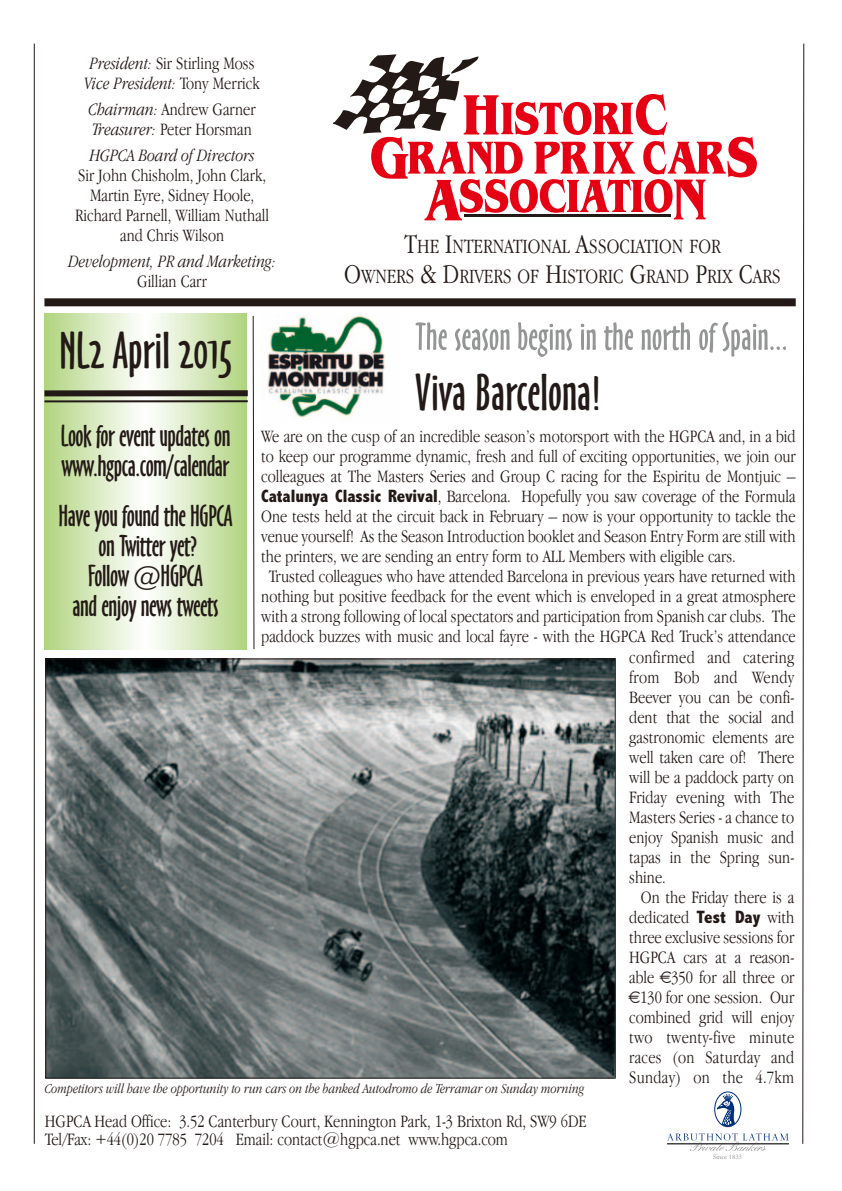
<style>
.page{position:relative;width:842px;height:1191px;background:#fff}
.page>*{position:absolute;margin:0;border:0;box-sizing:border-box;transform-origin:0 0}
.t1{font:48px "Oz Handicraft BT";color:#231916}
.t2{font:28px/30px "Oz Handicraft BT";letter-spacing:-.02em;color:#231916}
.t3{font:300 condensed 21px/30px "Garamond IT Cby BT";color:#231916;text-align:center}
.t4{font:300 condensed 18px/20px "Garamond IT Cby BT";color:#231916;text-align:center}
.t5{font:italic 300 condensed 18px "Garamond IT Cby BT";color:#231916}
.t6{font:italic 300 condensed 14px "Garamond IT Cby BT";color:#231916}
.t7{font:6.8px "Garamond";color:#898989}
.s1{font-style:italic}
.s2{font-size:28px}
.s3{font-family:"Abadi";font-weight:800}
</style>
<div class="page">
<img style="left:44px;top:314px;width:203px;height:335px">
<svg style="left:333px;top:54px;width:424px;height:166px"></svg>
<hr style="left:464px;top:215px;width:206px;height:2px;background:#231916">
<div style="left:44px;top:298px;width:752px;height:8px;background:#231916"></div>
<hr style="left:34px;top:44px;width:1px;height:1099px;background:#231916">
<svg style="left:802px;top:43px;width:3px;height:1101px"></svg>
<svg style="left:252px;top:315px;width:3px;height:335px"></svg>
<div style="left:44px;top:390px;width:204px;height:6px;background:#231916"></div>
<hr style="left:44px;top:400px;width:204px;height:2px;background:#231916">
<div style="left:714px;top:1091px;width:27px;height:36px;border:1px solid #00307c;border-radius:50%"></div>
<svg style="left:716px;top:1093px;width:19px;height:34px"></svg>
<svg style="left:667px;top:1133px;width:122px;height:18px"></svg>
<hr style="left:667px;top:1143px;width:122px;height:1px;background:#373737">
<svg style="left:416px;top:322px;width:94px;height:29px"></svg>
<img style="left:47px;top:660px;width:567px;height:416px">
<img style="left:267px;top:315px;width:118px;height:103px">
<p class="t4" style="left:84px;top:53px;width:177px"><span class="s1">President:</span> Sir Stirling Moss<br><span class="s1">Vice President:</span> Tony Merrick</p>
<p class="t4" style="left:89px;top:99px;width:169px;text-align:left"><span class="s1">Chairman:</span> Andrew Garner<br><span class="s1">Treasurer:</span> Peter Horsman</p>
<p class="t5" style="left:90px;top:146px;width:167px">HGPCA Board of Directors</p>
<p class="t4" style="left:75px;top:165px;width:195px">Sir John Chisholm, John Clark,<br>Martin Eyre, Sidney Hoole,<br>Richard Parnell, William Nuthall and Chris Wilson</p>
<p class="t5" style="left:68px;top:252px;width:209px">Development, PR and Marketing:</p>
<p class="t4" style="left:137px;top:271px;width:71px">Gillian Carr</p>
<p class="t3" style="left:344px;top:231px;width:438px"><span class="s2">T</span>HE <span class="s2">I</span>NTERNATIONAL <span class="s2">A</span>SSOCIATION FOR<br><span class="s2">O</span>WNERS <span class="s2">&amp; D</span>RIVERS OF <span class="s2">H</span>ISTORIC <span class="s2">G</span>RAND <span class="s2">P</span>RIX <span class="s2">C</span>ARS</p>
<h1 class="t1" style="left:59px;top:323px;width:174px">NL2 April 2015</h1>
<h2 class="t2" style="left:61px;top:421px;width:172px">Look for event updates on www.hgpca.com/calendar</h2>
<h2 class="t2" style="left:58px;top:501px;width:176px;text-align:center">Have you found the HGPCA on Twitter yet?<br>Follow @HGPCA<br>and enjoy news tweets</h2>
<h1 class="t1" style="left:415px;top:364px;width:187px">Viva Barcelona!</h1>
<p class="t4" style="left:261px;top:426px;width:536px">We are on the cusp of an incredible season’s motorsport with the HGPCA and, in a bid</p>
<p class="t4" style="left:261px;top:446px;width:536px">to keep our programme dynamic, fresh and full of exciting opportunities, we join our</p>
<p class="t4" style="left:261px;top:466px;width:536px">colleagues at The Masters Series and Group C racing for the Espiritu de Montjuic –</p>
<p class="t4" style="left:261px;top:486px;width:536px"><span class="s3">Catalunya Classic Revival</span>, Barcelona. Hopefully you saw coverage of the Formula</p>
<p class="t4" style="left:261px;top:506px;width:536px">One tests held at the circuit back in February – now is your opportunity to tackle the</p>
<p class="t4" style="left:261px;top:526px;width:536px">venue yourself! As the Season Introduction booklet and Season Entry Form are still with</p>
<p class="t4" style="left:261px;top:546px;width:476px">the printers, we are sending an entry form to ALL Members with eligible cars.</p>
<p class="t4" style="left:269px;top:566px;width:528px">Trusted colleagues who have attended Barcelona in previous years have returned with</p>
<p class="t4" style="left:261px;top:586px;width:536px">nothing but positive feedback for the event which is enveloped in a great atmosphere</p>
<p class="t4" style="left:261px;top:606px;width:536px">with a strong following of local spectators and participation from Spanish car clubs. The</p>
<p class="t4" style="left:261px;top:626px;width:536px">paddock buzzes with music and local fayre - with the HGPCA Red Truck’s attendance</p>
<p class="t6" style="left:45px;top:1080px;width:541px">Competitors will have the opportunity to run cars on the banked Autodromo de Terramar on Sunday morning</p>
<p class="t4" style="left:45px;top:1111px;width:543px;line-height:18px;text-align:left">HGPCA Head Office: 3.52 Canterbury Court, Kennington Park, 1-3 Brixton Rd, SW9 6DE<br>Tel/Fax: +44(0)20 7785 7204 Email: contact@hgpca.net www.hgpca.com</p>
<p class="t4" style="left:629px;top:647px;width:167px;text-align:justify">confirmed and catering from Bob and Wendy Beever you can be confi&shy;dent that the social and gastronomic elements are well taken care of! There will be a paddock party on Friday evening with The Masters Series - a chance to enjoy Spanish music and tapas in the Spring sun&shy;shine.</p>
<p class="t4" style="left:629px;top:887px;width:167px;text-align:right">On the Friday there is a dedicated <span class="s3">Test Day</span> with three exclusive sessions for<br>HGPCA cars at a reason&shy;able 350 for all three or<br>130 for one session. Our combined grid will enjoy two twenty-five minute races (on Saturday and<br>Sunday) on the 4.7km</p>
<p class="t7" style="left:713px;top:1152px;width:30px">Since 1833</p>
</div>
